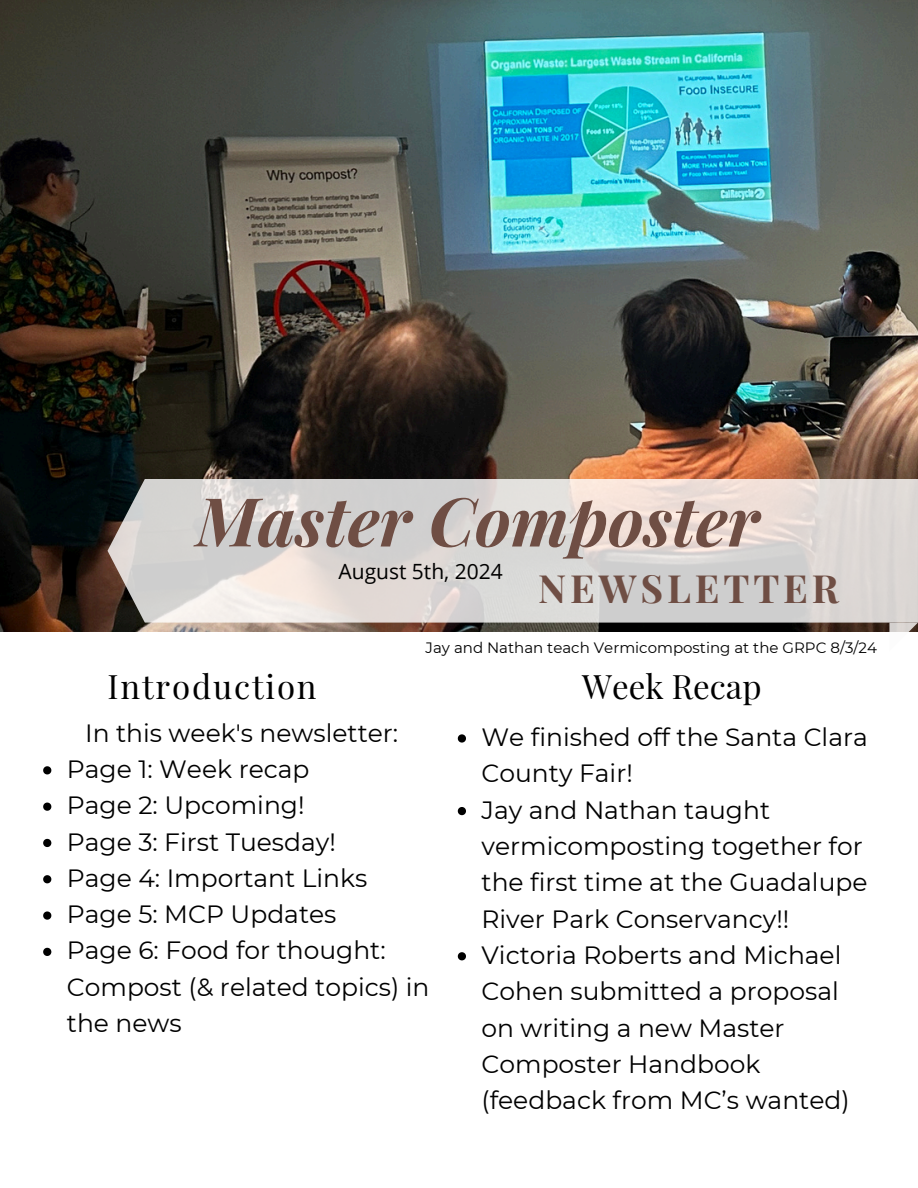
<style>
.page{position:relative;width:918px;height:1188px;background:#fff}
.page>*{position:absolute;margin:0;border:0;box-sizing:border-box;transform-origin:0 0}
.t1{font:italic 700 67.5px "Playfair Display";color:#6f4e44}
.t2{font:700 39px "Playfair Display";letter-spacing:.1em;color:#6f4e44}
.t3{font:33px "Playfair Display";letter-spacing:.055em;color:#000}
.t4{font:33px "Playfair Display";color:#000}
.t5{font:25.05px/36.3px "Montserrat";color:#000}
.t6{font:21px "Open Sans";color:#000}
.t7{font:15px "Montserrat";color:#000}
</style>
<div class="page">
<img style="left:0;top:0;width:918px;height:631px">
<svg style="left:889px;top:623px;width:29px;height:9px"></svg>
<svg style="left:108px;top:479px;width:810px;height:144px;background:#d8d3d0"></svg>
<svg style="left:43px;top:766px;width:8px;height:8px"></svg>
<svg style="left:43px;top:803px;width:8px;height:8px"></svg>
<svg style="left:43px;top:839px;width:8px;height:8px"></svg>
<svg style="left:43px;top:875px;width:8px;height:8px"></svg>
<svg style="left:43px;top:911px;width:8px;height:9px"></svg>
<svg style="left:43px;top:948px;width:8px;height:8px"></svg>
<svg style="left:458px;top:734px;width:8px;height:9px"></svg>
<svg style="left:458px;top:807px;width:8px;height:8px"></svg>
<svg style="left:458px;top:952px;width:8px;height:8px"></svg>
<p class="t1" style="left:196px;top:473px;width:565px">Master Composter</p>
<p class="t2" style="left:538px;top:561px;width:302px">NEWSLETTER</p>
<p class="t6" style="left:339px;top:557px;width:166px">August 5th, 2024</p>
<p class="t7" style="left:426px;top:639px;width:453px">Jay and Nathan teach Vermicomposting at the GRPC 8/3/24</p>
<h1 class="t3" style="left:108px;top:663px;width:211px">Introduction</h1>
<h5 class="t5" style="left:85px;top:715px;width:315px">In this week's newsletter:</h5>
<h2 class="t5" style="left:67px;top:751px;width:244px">Page 1: Week recap</h2>
<p class="t5" style="left:67px;top:787px;width:239px">Page 2: Upcoming!</p>
<h3 class="t5" style="left:67px;top:823px;width:270px">Page 3: First Tuesday!</h3>
<h3 class="t5" style="left:67px;top:860px;width:302px">Page 4: Important Links</h3>
<p class="t5" style="left:67px;top:896px;width:271px">Page 5: MCP Updates</p>
<p class="t5" style="left:67px;top:932px;width:364px">Page 6: Food for thought:<br>Compost (&amp; related topics) in the news</p>
<p class="t4" style="left:582px;top:663px;width:181px">Week Recap</p>
<p class="t5" style="left:482px;top:719px;width:388px">We finished off the Santa Clara<br>County Fair!</p>
<p class="t5" style="left:482px;top:792px;width:387px">Jay and Nathan taught vermicomposting together for the first time at the Guadalupe<br>River Park Conservancy!!</p>
<p class="t5" style="left:482px;top:937px;width:370px">Victoria Roberts and Michael<br>Cohen submitted a proposal on writing a new Master<br>Composter Handbook (feedback from MC’s wanted)</p>
</div>
